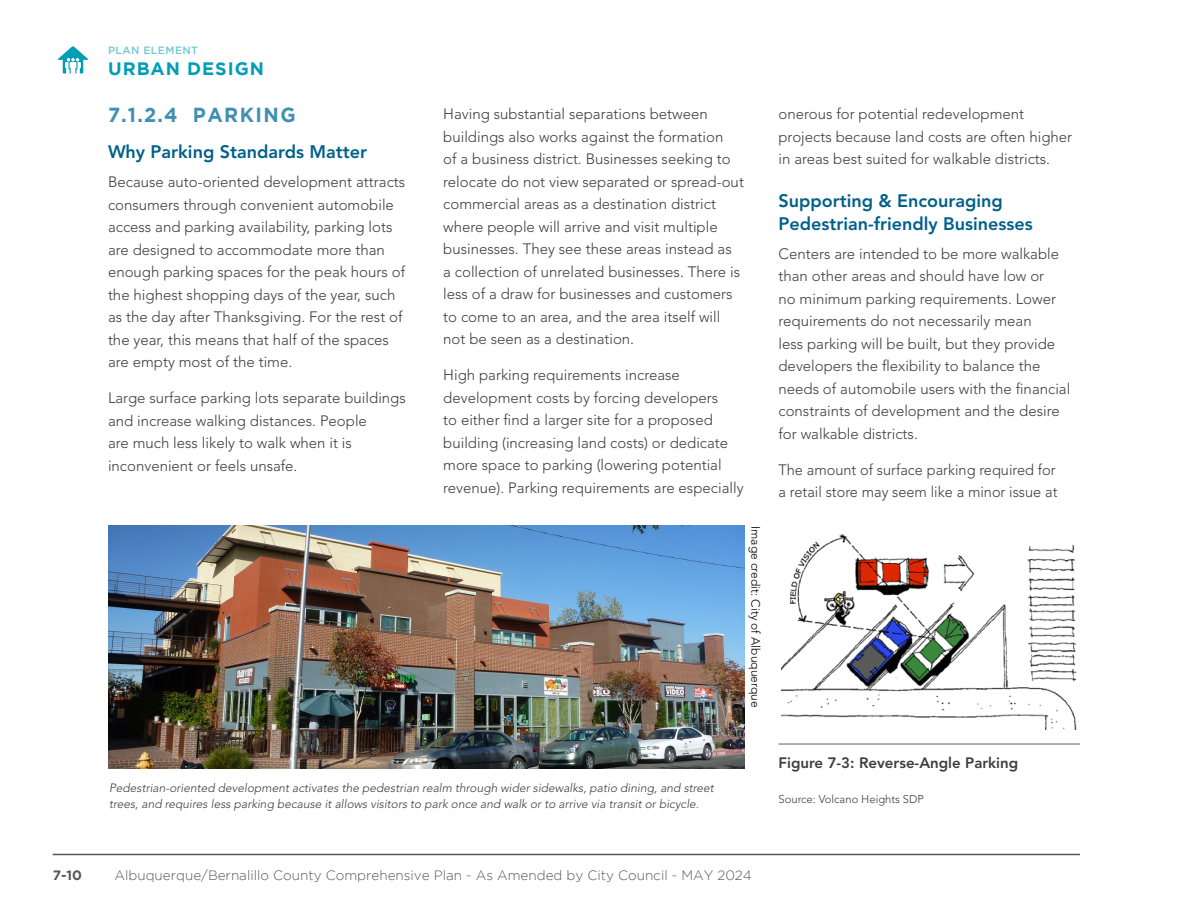
<style>
.page{position:relative;width:1188px;height:918px;background:#fff}
.page>*{position:absolute;margin:0;border:0;box-sizing:border-box;transform-origin:0 0}
.Body_Header__2_-_13pt_CAPS{font:700 20.25px "Gotham";letter-spacing:.075em;color:#4190b3;scale:.96 1}
.Body_Header__3_-_12pt{font:800 18px/22.5px "Avenir LT Std";color:#00608a}
.t1{font:700 18px "Gotham";letter-spacing:.055em;color:#009eb5}
.Body_Text{font:300 15px/22.5px "Avenir LT Std";color:#3e3e3f}
.Figure_Title{font:800 15px "Avenir LT Std";color:#3e3e3f}
.t2{font:300 13.5px "Gotham";color:#57585a}
.t3{font:700 13.5px "Gotham";color:#57585a}
.Image_Caption{font:italic 300 12px/16.5px "Avenir LT Std";color:#3e3e3f}
.Image_Credit{font:300 12px "Avenir LT Std";color:#000}
.Source_Text{font:300 11.25px "Avenir LT Std";color:#3e3e3f}
.t4{font:500 10.5px "Gotham";letter-spacing:.045em;color:#6fc6d5}
</style>
<div class="page">
<hr style="left:53px;top:854px;width:1027px;height:1px;background:#57585a">
<svg style="left:57px;top:46px;width:32px;height:28px"></svg>
<img style="left:108px;top:526px;width:637px;height:243px">
<hr style="left:778px;top:743px;width:302px;height:2px;background:#939598">
<img style="left:782px;top:534px;width:295px;height:196px">
<p class="t4" style="left:108px;top:44px;width:92px">PLAN ELEMENT</p>
<p class="t1" style="left:108px;top:58px;width:157px">URBAN DESIGN</p>
<p class="Body_Header__2_-_13pt_CAPS" style="left:108px;top:103px;width:197px">7.1.2.4 PARKING</p>
<p class="Body_Header__3_-_12pt" style="left:108px;top:141px;width:261px">Why Parking Standards Matter</p>
<p class="Body_Text" style="left:108px;top:171px;width:299px">Because auto-oriented development attracts consumers through convenient automobile access and parking availability, parking lots are designed to accommodate more than enough parking spaces for the peak hours of the highest shopping days of the year, such as the day after Thanksgiving. For the rest of the year, this means that half of the spaces are empty most of the time.</p>
<p class="Body_Text" style="left:108px;top:387px;width:299px">Large surface parking lots separate buildings and increase walking distances. People<br>are much less likely to walk when it is inconvenient or feels unsafe.</p>
<p class="Body_Text" style="left:443px;top:103px;width:302px">Having substantial separations between buildings also works against the formation<br>of a business district. Businesses seeking to relocate do not view separated or spread-out commercial areas as a destination district where people will arrive and visit multiple businesses. They see these areas instead as<br>a collection of unrelated businesses. There is less of a draw for businesses and customers to come to an area, and the area itself will not be seen as a destination.</p>
<p class="Body_Text" style="left:443px;top:364px;width:302px">High parking requirements increase development costs by forcing developers<br>to either find a larger site for a proposed building (increasing land costs) or dedicate more space to parking (lowering potential revenue). Parking requirements are especially</p>
<p class="Image_Credit" style="left:763px;top:526px;width:183px;rotate:90deg">Image credit: City of Albuquerque</p>
<p class="Body_Text" style="left:778px;top:103px;width:295px">onerous for potential redevelopment projects because land costs are often higher in areas best suited for walkable districts.</p>
<p class="Body_Header__3_-_12pt" style="left:778px;top:190px;width:256px">Supporting &amp; Encouraging<br>Pedestrian-friendly Businesses</p>
<p class="Body_Text" style="left:778px;top:242px;width:293px">Centers are intended to be more walkable than other areas and should have low or<br>no minimum parking requirements. Lower requirements do not necessarily mean<br>less parking will be built, but they provide developers the flexibility to balance the needs of automobile users with the financial constraints of development and the desire for walkable districts.</p>
<p class="Body_Text" style="left:778px;top:458px;width:281px">The amount of surface parking required for a retail store may seem like a minor issue at</p>
<p class="Image_Caption" style="left:109px;top:779px;width:606px">Pedestrian-oriented development activates the pedestrian realm through wider sidewalks, patio dining, and street trees, and requires less parking because it allows visitors to park once and walk or to arrive via transit or bicycle.</p>
<p class="Figure_Title" style="left:778px;top:754px;width:241px">Figure 7-3: Reverse-Angle Parking</p>
<p class="Source_Text" style="left:778px;top:793px;width:147px">Source: Volcano Heights SDP</p>
<p class="t3" style="left:53px;top:867px;width:31px">7-10</p>
<p class="t2" style="left:115px;top:868px;width:639px">Albuquerque/Bernalillo County Comprehensive Plan - As Amended by City Council - MAY 2024</p>
</div>
